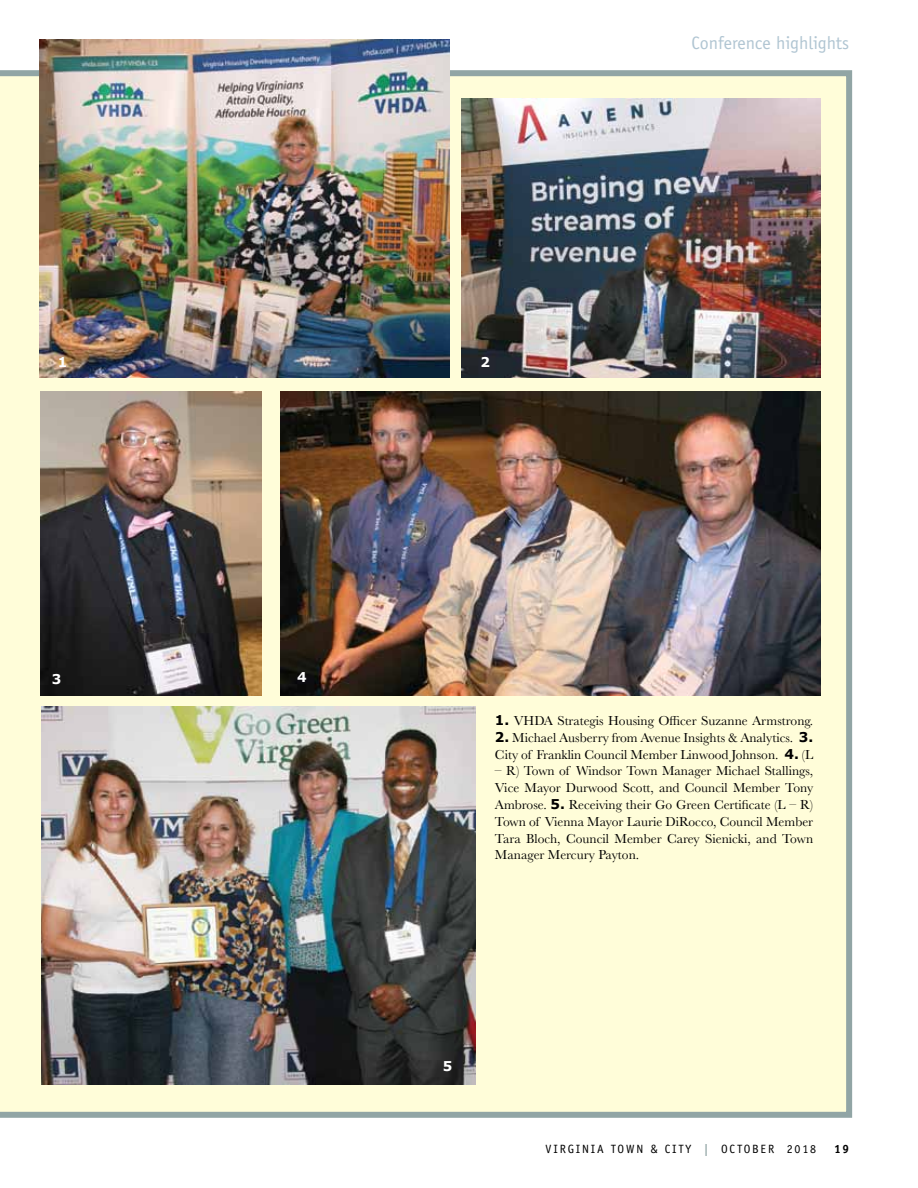
<style>
.page{position:relative;width:918px;height:1188px;background:#fff}
.page>*{position:absolute;margin:0;border:0;box-sizing:border-box;transform-origin:0 0}
.t1{font:18px "Officina Sans";color:#b0c5d2}
.t2{font:13.5px/16.8px "Baskerville";color:#000}
.t3{font:700 13.5px "Verdana";color:#fff}
.t4{font:12px "Officina Sans";letter-spacing:.15em;color:#000}
.t5{font:700 12px "Officina Sans";color:#000}
.s1{font-family:"Verdana";font-weight:700}
.s2{font-weight:700;color:#91a5a5}
</style>
<div class="page">
<div style="left:0;top:70px;width:852px;height:1048px;background:#fffdd9"></div>
<img style="left:39px;top:39px;width:410px;height:339px">
<img style="left:281px;top:392px;width:540px;height:303px">
<img style="left:462px;top:98px;width:359px;height:280px">
<img style="left:41px;top:706px;width:434px;height:378px">
<img style="left:40px;top:392px;width:221px;height:303px">
<p class="t3" style="left:58px;top:353px;width:11px">1</p>
<p class="t3" style="left:52px;top:671px;width:11px">3</p>
<p class="t3" style="left:297px;top:668px;width:11px">4</p>
<p class="t3" style="left:481px;top:354px;width:11px">2</p>
<h1 class="t1" style="left:691px;top:33px;width:159px">CONFERENCE HIGHLIGHTS</h1>
<p class="t2" style="left:495px;top:712px;width:320px"><span class="s1">1.</span> VHDA Strategis Housing Officer Suzanne Armstrong.</p>
<p class="t2" style="left:495px;top:729px;width:320px"><span class="s1">2.</span> Michael Ausberry from Avenue Insights &amp; Analytics. <span class="s1">3.<br></span>City of Franklin Council Member Linwood Johnson. <span class="s1">4.</span> (L</p>
<p class="t2" style="left:495px;top:763px;width:320px;text-align:justify">– R) Town of Windsor Town Manager Michael Stallings, Vice Mayor Durwood Scott, and Council Member Tony Ambrose. <span class="s1">5.</span> Receiving their Go Green Certificate (L – R)<br>Town of Vienna Mayor Laurie DiRocco, Council Member Tara Bloch, Council Member Carey Sienicki, and Town Manager Mercury Payton.</p>
<p class="t3" style="left:443px;top:1057px;width:11px">5</p>
<p class="t4" style="left:546px;top:1142px;width:272px">VIRGIN IA TO WN &amp; CITY <span class="s2">|</span> OCTOBER 2018</p>
<p class="t5" style="left:834px;top:1141px;width:17px">19</p>
</div>
